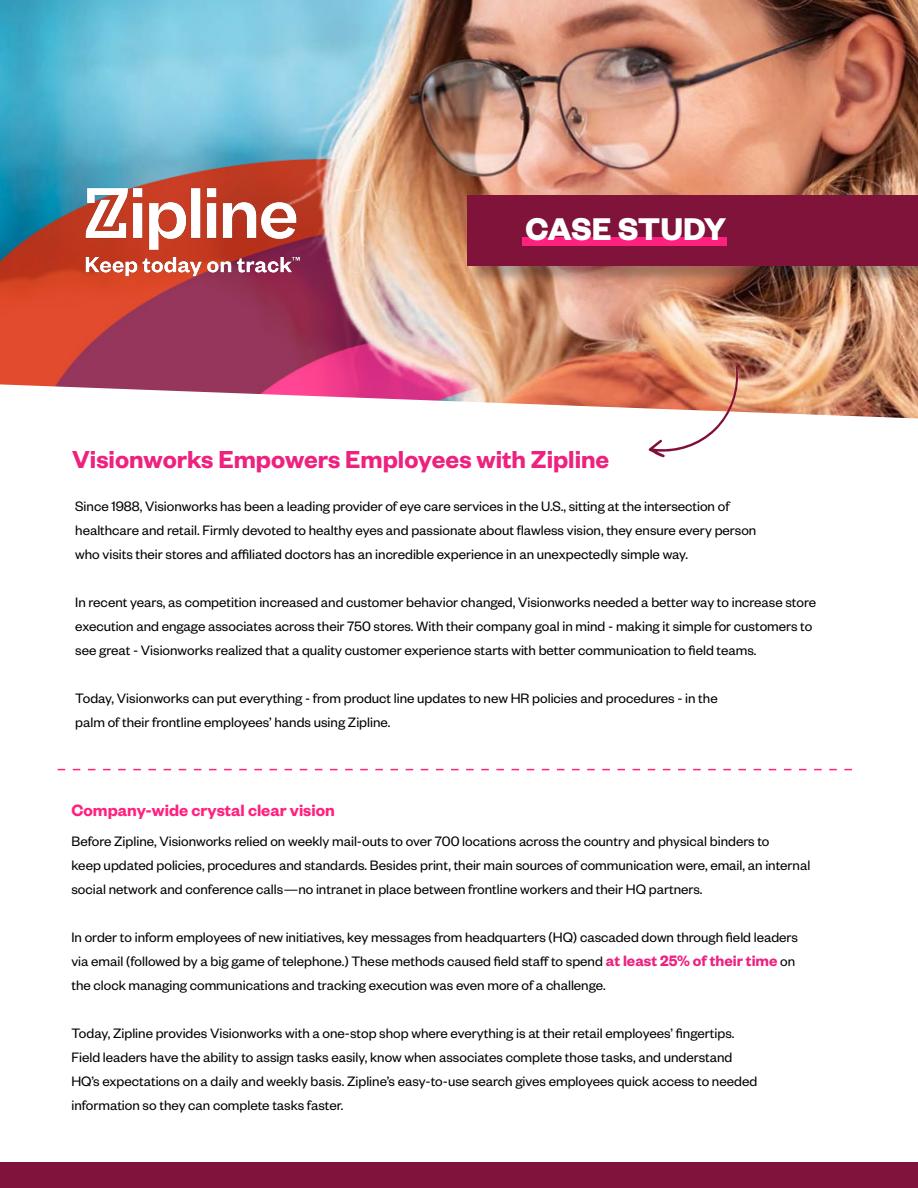
<style>
.page{position:relative;width:918px;height:1188px;background:#fff}
.page>*{position:absolute;margin:0;border:0;box-sizing:border-box;transform-origin:0 0}
.t1{font:700 34.5px "Founders Grotesk";letter-spacing:-.015em;color:#fff}
.t2{font:600 27px "Founders Grotesk";color:#ee217f}
.t3{font:600 18px "Founders Grotesk";color:#ff2180}
.t4{font:15px/24px "Founders Grotesk";color:#000}
.s1{font-weight:600;font-size:16.5px;color:#ee2180}
</style>
<div class="page">
<img style="left:0;top:0;width:918px;height:418px">
<div style="left:470px;top:198px;width:448px;height:86px;background:#231f20;opacity:.32"></div>
<div style="left:468px;top:195px;width:450px;height:71px;background:#7f133a"></div>
<div style="left:523px;top:237px;width:204px;height:8px;background:#ff2180"></div>
<div style="left:0;top:1162px;width:918px;height:26px;background:#7f133b"></div>
<svg style="left:648px;top:366px;width:93px;height:92px"></svg>
<svg style="left:58px;top:769px;width:794px;height:1px"></svg>
<img style="left:86px;top:186px;width:214px;height:91px">
<p class="t1" style="left:526px;top:207px;width:202px">CASE STUDY</p>
<p class="t2" style="left:72px;top:443px;width:539px">Visionworks Empowers Employees with Zipline</p>
<p class="t4" style="left:75px;top:493px;width:656px">Since 1988, Visionworks has been a leading provider of eye care services in the U.S., sitting at the intersection of</p>
<p class="t4" style="left:75px;top:517px;width:683px">healthcare and retail. Firmly devoted to healthy eyes and passionate about flawless vision, they ensure every person</p>
<p class="t4" style="left:75px;top:541px;width:614px">who visits their stores and affiliated doctors has an incredible experience in an unexpectedly simple way.</p>
<p class="t4" style="left:75px;top:589px;width:742px">In recent years, as competition increased and customer behavior changed, Visionworks needed a better way to increase store execution and engage associates across their 750 stores. With their company goal in mind - making it simple for customers to see great - Visionworks realized that a quality customer experience starts with better communication to field teams.</p>
<p class="t4" style="left:75px;top:685px;width:644px">Today, Visionworks can put everything - from product line updates to new HR policies and procedures - in the</p>
<p class="t4" style="left:75px;top:709px;width:317px">palm of their frontline employees’ hands using Zipline.</p>
<p class="t3" style="left:71px;top:799px;width:265px">Company-wide crystal clear vision</p>
<p class="t4" style="left:71px;top:829px;width:700px">Before Zipline, Visionworks relied on weekly mail-outs to over 700 locations across the country and physical binders to</p>
<p class="t4" style="left:71px;top:853px;width:740px">keep updated policies, procedures and standards. Besides print, their main sources of communication were, email, an internal social network and conference calls—no intranet in place between frontline workers and their HQ partners.</p>
<p class="t4" style="left:71px;top:925px;width:728px">In order to inform employees of new initiatives, key messages from headquarters (HQ) cascaded down through field leaders</p>
<p class="t4" style="left:71px;top:949px;width:725px">via email (followed by a big game of telephone.) These methods caused field staff to spend <span class="s1">at least 25% of their time</span> on</p>
<p class="t4" style="left:71px;top:973px;width:536px">the clock managing communications and tracking execution was even more of a challenge.</p>
<p class="t4" style="left:71px;top:1021px;width:665px">Today, Zipline provides Visionworks with a one-stop shop where everything is at their retail employees’ fingertips.</p>
<p class="t4" style="left:71px;top:1045px;width:663px">Field leaders have the ability to assign tasks easily, know when associates complete those tasks, and understand</p>
<p class="t4" style="left:71px;top:1069px;width:687px">HQ’s expectations on a daily and weekly basis. Zipline’s easy-to-use search gives employees quick access to needed</p>
<p class="t4" style="left:71px;top:1093px;width:274px">information so they can complete tasks faster.</p>
</div>
